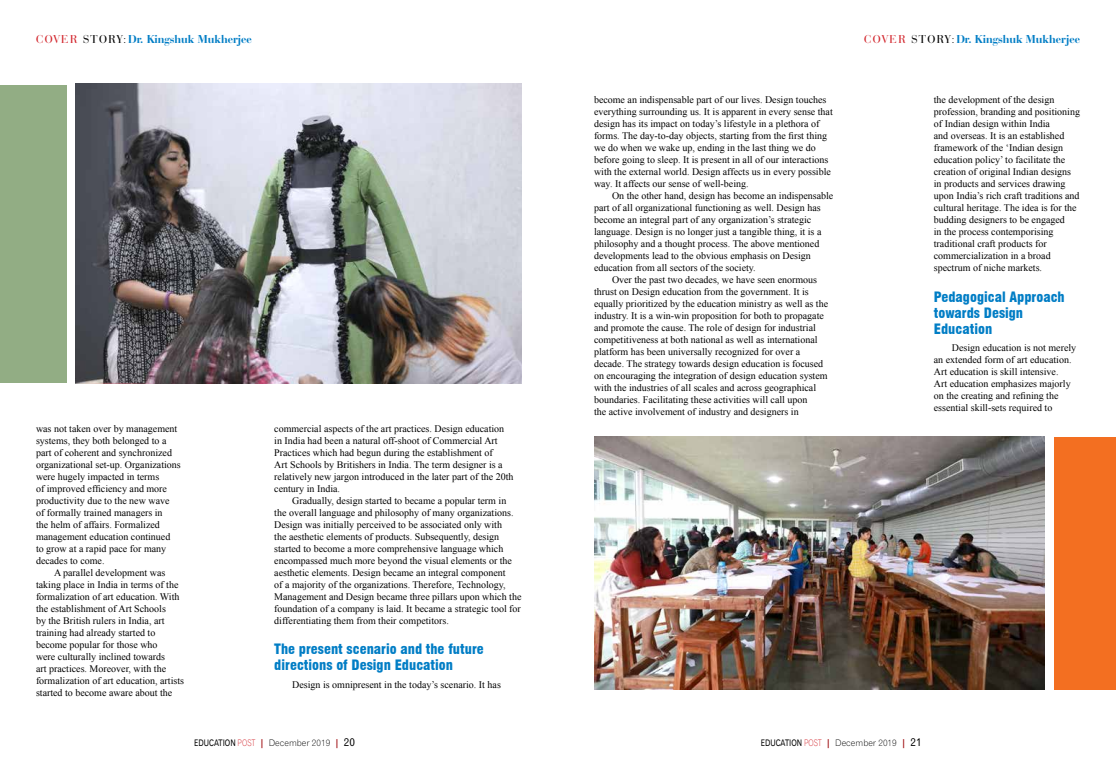
<style>
.page{position:relative;width:1116px;height:774px;background:#fff}
.page>*{position:absolute;margin:0;border:0;box-sizing:border-box;transform-origin:0 0}
.t1{font:900 condensed 14px/16px "Swiss 721 BT";color:#007dc5}
.t2{font:700 12px "Bauer Bodoni BT";color:#007dc5}
.t3{font:10px/12px "Times New Roman";color:#000}
.t4{font:9px "Gothic 720 BT Light B";color:#000}
.s1{font-weight:400;color:#d2232a}
.s2{font-weight:400;color:#000}
.s3{font-family:"Gothic 720 BT Roman B"}
.s4{color:#d2232a}
.s5{font-family:"Gothic 720 BT Bold B";color:#9e0b0f}
.s6{font-family:"Gothic 720 BT Roman B";font-size:11px}
</style>
<div class="page">
<img style="left:594px;top:436px;width:450px;height:254px">
<img style="left:76px;top:84px;width:446px;height:300px">
<div style="left:0;top:85px;width:66px;height:298px;background:#92ad84"></div>
<div style="left:1055px;top:438px;width:61px;height:252px;background:#f36f21"></div>
<p class="t2" style="left:36px;top:32px;width:217px"><span class="s1">COVER</span> <span class="s2">STORY:</span>Dr. Kingshuk Mukherjee</p>
<p class="t2" style="left:864px;top:32px;width:217px"><span class="s1">COVER</span> <span class="s2">STORY:</span>Dr. Kingshuk Mukherjee</p>
<p class="t3" style="left:36px;top:422px;width:143px">was not taken over by management</p>
<p class="t3" style="left:36px;top:434px;width:132px">systems, they both belonged to a</p>
<p class="t3" style="left:36px;top:446px;width:138px">part of coherent and synchronized</p>
<p class="t3" style="left:36px;top:458px;width:146px">organizational set-up. Organizations</p>
<p class="t3" style="left:36px;top:470px;width:125px">were hugely impacted in terms</p>
<p class="t3" style="left:36px;top:482px;width:133px">of improved efficiency and more</p>
<p class="t3" style="left:36px;top:494px;width:135px">productivity due to the new wave</p>
<p class="t3" style="left:36px;top:506px;width:128px">of formally trained managers in</p>
<p class="t3" style="left:36px;top:518px;width:125px">the helm of affairs. Formalized</p>
<p class="t3" style="left:36px;top:530px;width:136px">management education continued</p>
<p class="t3" style="left:36px;top:542px;width:132px">to grow at a rapid pace for many</p>
<p class="t3" style="left:36px;top:554px;width:70px">decades to come.</p>
<p class="t3" style="left:54px;top:566px;width:113px">A parallel development was</p>
<p class="t3" style="left:36px;top:578px;width:144px">taking place in India in terms of the</p>
<p class="t3" style="left:36px;top:590px;width:145px">formalization of art education. With</p>
<p class="t3" style="left:36px;top:602px;width:131px">the establishment of Art Schools</p>
<p class="t3" style="left:36px;top:614px;width:130px">by the British rulers in India, art</p>
<p class="t3" style="left:36px;top:626px;width:121px">training had already started to</p>
<p class="t3" style="left:36px;top:638px;width:123px">become popular for those who</p>
<p class="t3" style="left:36px;top:650px;width:131px">were culturally inclined towards</p>
<p class="t3" style="left:36px;top:662px;width:132px">art practices. Moreover, with the</p>
<p class="t3" style="left:36px;top:674px;width:150px">formalization of art education, artists</p>
<p class="t3" style="left:36px;top:686px;width:138px">started to become aware about the</p>
<p class="t3" style="left:274px;top:422px;width:241px">commercial aspects of the art practices. Design education in India had been a natural off-shoot of Commercial Art Practices which had begun during the establishment of<br>Art Schools by Britishers in India. The term designer is a relatively new jargon introduced in the later part of the 20th century in India.</p>
<p class="t3" style="left:274px;top:494px;width:249px;text-indent:18px">Gradually, design started to became a popular term in<br>the overall language and philosophy of many organizations.<br>Design was initially perceived to be associated only with<br>the aesthetic elements of products. Subsequently, design started to become a more comprehensive language which encompassed much more beyond the visual elements or the aesthetic elements. Design became an integral component<br>of a majority of the organizations. Therefore, Technology, Management and Design became three pillars upon which the foundation of a company is laid. It became a strategic tool for differentiating them from their competitors.</p>
<h1 class="t1" style="left:274px;top:641px;width:211px">The present scenario and the future directions of Design Education</h1>
<p class="t3" style="left:292px;top:678px;width:210px">Design is omnipresent in the today’s scenario. It has</p>
<p class="t3" style="left:594px;top:94px;width:240px">become an indispensable part of our lives. Design touches everything surrounding us. It is apparent in every sense that design has its impact on today’s lifestyle in a plethora of forms. The day-to-day objects, starting from the first thing we do when we wake up, ending in the last thing we do before going to sleep. It is present in all of our interactions with the external world. Design affects us in every possible way. It affects our sense of well-being.</p>
<p class="t3" style="left:612px;top:190px;width:223px">On the other hand, design has become an indispensable</p>
<p class="t3" style="left:594px;top:202px;width:228px">part of all organizational functioning as well. Design has</p>
<p class="t3" style="left:594px;top:214px;width:219px">become an integral part of any organization’s strategic</p>
<p class="t3" style="left:594px;top:226px;width:229px">language. Design is no longer just a tangible thing, it is a</p>
<p class="t3" style="left:594px;top:238px;width:227px">philosophy and a thought process. The above mentioned</p>
<p class="t3" style="left:594px;top:250px;width:218px">developments lead to the obvious emphasis on Design</p>
<p class="t3" style="left:594px;top:262px;width:163px">education from all sectors of the society.</p>
<p class="t3" style="left:612px;top:274px;width:207px">Over the past two decades, we have seen enormous</p>
<p class="t3" style="left:594px;top:286px;width:216px">thrust on Design education from the government. It is</p>
<p class="t3" style="left:594px;top:298px;width:236px">equally prioritized by the education ministry as well as the</p>
<p class="t3" style="left:594px;top:310px;width:231px">industry. It is a win-win proposition for both to propagate</p>
<p class="t3" style="left:594px;top:322px;width:223px">and promote the cause. The role of design for industrial</p>
<p class="t3" style="left:594px;top:334px;width:225px">competitiveness at both national as well as international</p>
<p class="t3" style="left:594px;top:346px;width:208px">platform has been universally recognized for over a</p>
<p class="t3" style="left:594px;top:358px;width:231px">decade. The strategy towards design education is focused</p>
<p class="t3" style="left:594px;top:370px;width:235px">on encouraging the integration of design education system</p>
<p class="t3" style="left:594px;top:382px;width:224px">with the industries of all scales and across geographical</p>
<p class="t3" style="left:594px;top:394px;width:215px">boundaries. Facilitating these activities will call upon</p>
<p class="t3" style="left:594px;top:406px;width:206px">the active involvement of industry and designers in</p>
<p class="t3" style="left:934px;top:94px;width:148px">the development of the design profession, branding and positioning of Indian design within India<br>and overseas. It is an established framework of the ‘Indian design education policy’ to facilitate the creation of original Indian designs in products and services drawing upon India’s rich craft traditions and cultural heritage. The idea is for the budding designers to be engaged<br>in the process contemporising traditional craft products for commercialization in a broad spectrum of niche markets.</p>
<h1 class="t1" style="left:934px;top:289px;width:132px">Pedagogical Approach towards Design<br>Education</h1>
<p class="t3" style="left:934px;top:342px;width:144px;text-indent:18px">Design education is not merely an extended form of art education.<br>Art education is skill intensive.<br>Art education emphasizes majorly on the creating and refining the essential skill-sets required to</p>
<p class="t4" style="left:194px;top:737px;width:162px"><span class="s3">EDUCATION</span> <span class="s4">POST</span> <span class="s5">|</span> December 2019 <span class="s5">|</span> <span class="s6">20</span></p>
<p class="t4" style="left:761px;top:737px;width:162px"><span class="s3">EDUCATION</span> <span class="s4">POST</span> <span class="s5">|</span> December 2019 <span class="s5">|</span> <span class="s6">21</span></p>
</div>
